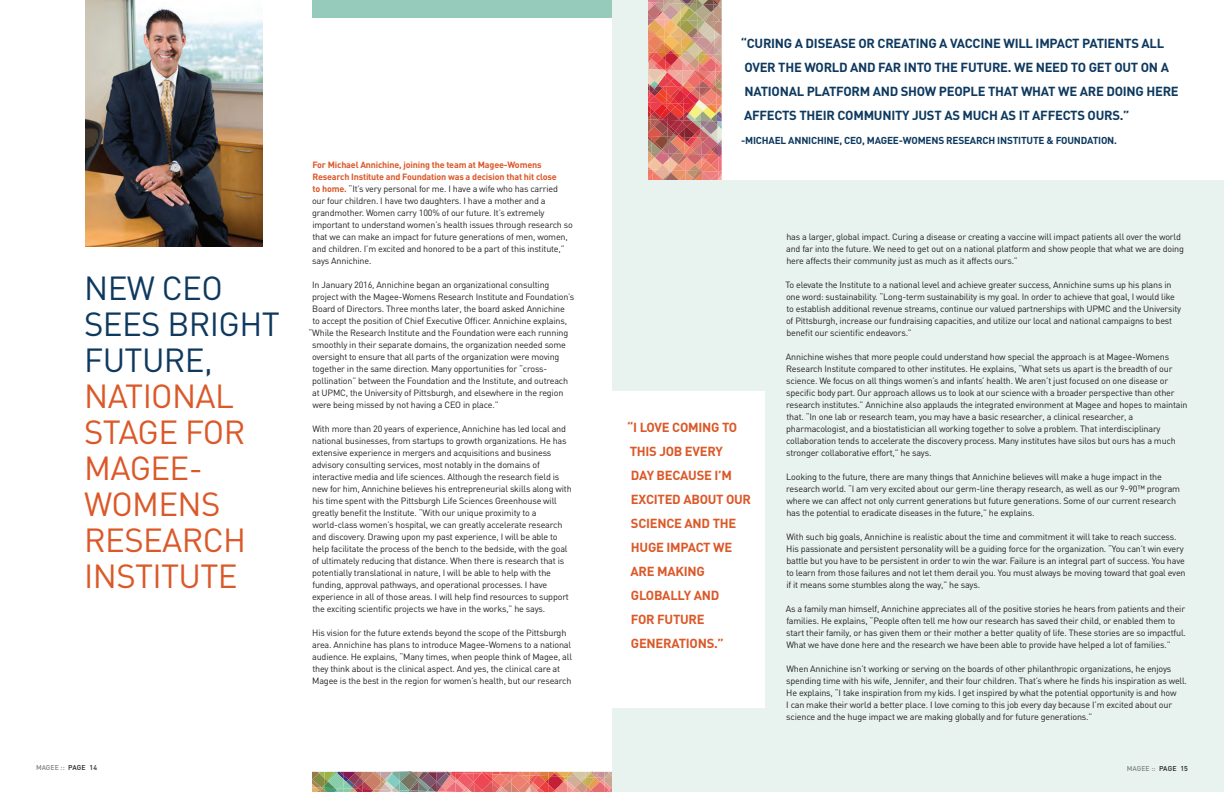
<style>
.page{position:relative;width:1224px;height:792px;background:#fff}
.page>*{position:absolute;margin:0;border:0;box-sizing:border-box;transform-origin:0 0}
.Body_Copy{font:33px/36px "DIN";letter-spacing:-.02em;color:#db5828}
.Body_Copy-2{font:700 13px/24px "DIN";letter-spacing:-.02em;color:#0e395f}
.Body_Copy-3{font:700 13px/24px "DIN";letter-spacing:-.02em;color:#db5828}
.Body_Copy-4{font:700 10px "DIN";letter-spacing:-.02em;color:#0e395f}
.Body_Copy-5{font:9px/12px "DIN";letter-spacing:-.02em;color:#231f20}
.t1{font:500 7px "DIN";color:#808285}
.s1{color:#0e395f}
.s2{font-weight:700;color:#db5828}
.s3{color:#231f20}
</style>
<div class="page">
<div style="left:612px;top:0;width:612px;height:792px;background:#e8f2ef"></div>
<div style="left:714px;top:0;width:510px;height:180px;background:#fff"></div>
<div style="left:612px;top:391px;width:153px;height:317px;background:#fff"></div>
<img style="left:85px;top:0;width:178px;height:246px">
<img style="left:648px;top:0;width:74px;height:180px">
<img style="left:312px;top:772px;width:300px;height:20px">
<div style="left:312px;top:0;width:300px;height:17px;background:#96caba"></div>
<p class="Body_Copy" style="left:84px;top:269px;width:197px"><span class="s1">NEW CEO<br>SEES BRIGHT<br>FUTURE,<br></span>NATIONAL<br>STAGE FOR<br>MAGEE-<br>WOMENS<br>RESEARCH<br>INSTITUTE</p>
<p class="Body_Copy-5" style="left:312px;top:159px;width:262px"><span class="s2">For Michael Annichine, joining the team at Magee-Womens Research Institute and Foundation was a decision that hit close<br>to home.</span> “It’s very personal for me. I have a wife who has carried our four children. I have two daughters. I have a mother and a grandmother. Women carry 100% of our future. It’s extremely important to understand women’s health issues through research so that we can make an impact for future generations of men, women, and children. I’m excited and honored to be a part of this institute,” says Annichine.</p>
<p class="Body_Copy-5" style="left:312px;top:279px;width:239px">In January 2016, Annichine began an organizational consulting</p>
<p class="Body_Copy-5" style="left:312px;top:291px;width:264px">project with the Magee-Womens Research Institute and Foundation’s</p>
<p class="Body_Copy-5" style="left:312px;top:303px;width:254px">Board of Directors. Three months later, the board asked Annichine</p>
<p class="Body_Copy-5" style="left:312px;top:315px;width:256px">to accept the position of Chief Executive Officer. Annichine explains,</p>
<p class="Body_Copy-5" style="left:309px;top:327px;width:261px">“While the Research Institute and the Foundation were each running</p>
<p class="Body_Copy-5" style="left:312px;top:339px;width:255px">smoothly in their separate domains, the organization needed some</p>
<p class="Body_Copy-5" style="left:312px;top:351px;width:249px">oversight to ensure that all parts of the organization were moving</p>
<p class="Body_Copy-5" style="left:312px;top:363px;width:236px">together in the same direction. Many opportunities for “cross-</p>
<p class="Body_Copy-5" style="left:312px;top:375px;width:258px">pollination” between the Foundation and the Institute, and outreach</p>
<p class="Body_Copy-5" style="left:312px;top:387px;width:253px">at UPMC, the University of Pittsburgh, and elsewhere in the region</p>
<p class="Body_Copy-5" style="left:312px;top:399px;width:188px">were being missed by not having a CEO in place.”</p>
<p class="Body_Copy-5" style="left:312px;top:423px;width:261px">With more than 20 years of experience, Annichine has led local and national businesses, from startups to growth organizations. He has extensive experience in mergers and acquisitions and business advisory consulting services, most notably in the domains of interactive media and life sciences. Although the research field is new for him, Annichine believes his entrepreneurial skills along with his time spent with the Pittsburgh Life Sciences Greenhouse will greatly benefit the Institute. “With our unique proximity to a world-class women’s hospital, we can greatly accelerate research and discovery. Drawing upon my past experience, I will be able to help facilitate the process of the bench to the bedside, with the goal of ultimately reducing that distance. When there is research that is potentially translational in nature, I will be able to help with the funding, approval pathways, and operational processes. I have experience in all of those areas. I will help find resources to support the exciting scientific projects we have in the works,” he says.</p>
<p class="Body_Copy-5" style="left:312px;top:626px;width:261px">His vision for the future extends beyond the scope of the Pittsburgh area. Annichine has plans to introduce Magee-Womens to a national audience. He explains, “Many times, when people think of Magee, all they think about is the clinical aspect. And yes, the clinical care at Magee is the best in the region for women’s health, but our research</p>
<p class="t1" style="left:36px;top:763px;width:63px">MAGEE :: <span class="s3">PAGE 14</span></p>
<p class="Body_Copy-2" style="left:741px;top:31px;width:439px">“CURING A DISEASE OR CREATING A VACCINE WILL IMPACT PATIENTS ALL OVER THE WORLD AND FAR INTO THE FUTURE. WE NEED TO GET OUT ON A NATIONAL PLATFORM AND SHOW PEOPLE THAT WHAT WE ARE DOING HERE AFFECTS THEIR COMMUNITY JUST AS MUCH AS IT AFFECTS OURS.”</p>
<p class="Body_Copy-4" style="left:741px;top:134px;width:377px">-MICHAEL ANNICHINE, CEO, MAGEE-WOMENS RESEARCH INSTITUTE &amp; FOUNDATION.</p>
<p class="Body_Copy-3" style="left:627px;top:415px;width:125px">“I LOVE COMING TO<br>THIS JOB EVERY<br>DAY BECAUSE I’M<br>EXCITED ABOUT OUR<br>SCIENCE AND THE<br>HUGE IMPACT WE<br>ARE MAKING<br>GLOBALLY AND<br>FOR FUTURE<br>GENERATIONS.”</p>
<p class="Body_Copy-5" style="left:786px;top:231px;width:399px">has a larger, global impact. Curing a disease or creating a vaccine will impact patients all over the world and far into the future. We need to get out on a national platform and show people that what we are doing here affects their community just as much as it affects ours.”</p>
<p class="Body_Copy-5" style="left:785px;top:279px;width:397px">To elevate the Institute to a national level and achieve greater success, Annichine sums up his plans in one word: sustainability. “Long-term sustainability is my goal. In order to achieve that goal, I would like to establish additional revenue streams, continue our valued partnerships with UPMC and the University of Pittsburgh, increase our fundraising capacities, and utilize our local and national campaigns to best benefit our scientific endeavors.”</p>
<p class="Body_Copy-5" style="left:786px;top:351px;width:403px">Annichine wishes that more people could understand how special the approach is at Magee-Womens Research Institute compared to other institutes. He explains, “What sets us apart is the breadth of our science. We focus on all things women’s and infants’ health. We aren’t just focused on one disease or specific body part. Our approach allows us to look at our science with a broader perspective than other research institutes.” Annichine also applauds the integrated environment at Magee and hopes to maintain that. “In one lab or research team, you may have a basic researcher, a clinical researcher, a pharmacologist, and a biostatistician all working together to solve a problem. That interdisciplinary collaboration tends to accelerate the discovery process. Many institutes have silos but ours has a much stronger collaborative effort,” he says.</p>
<p class="Body_Copy-5" style="left:786px;top:471px;width:395px">Looking to the future, there are many things that Annichine believes will make a huge impact in the research world. “I am very excited about our germ-line therapy research, as well as our 9-90™ program where we can affect not only current generations but future generations. Some of our current research has the potential to eradicate diseases in the future,” he explains.</p>
<p class="Body_Copy-5" style="left:786px;top:531px;width:401px">With such big goals, Annichine is realistic about the time and commitment it will take to reach success.<br>His passionate and persistent personality will be a guiding force for the organization. “You can’t win every battle but you have to be persistent in order to win the war. Failure is an integral part of success. You have to learn from those failures and not let them derail you. You must always be moving toward that goal even if it means some stumbles along the way,” he says.</p>
<p class="Body_Copy-5" style="left:786px;top:603px;width:402px">As a family man himself, Annichine appreciates all of the positive stories he hears from patients and their families. He explains, “People often tell me how our research has saved their child, or enabled them to start their family, or has given them or their mother a better quality of life. These stories are so impactful.<br>What we have done here and the research we have been able to provide have helped a lot of families.”</p>
<p class="Body_Copy-5" style="left:786px;top:663px;width:402px">When Annichine isn’t working or serving on the boards of other philanthropic organizations, he enjoys spending time with his wife, Jennifer, and their four children. That’s where he finds his inspiration as well.<br>He explains, “I take inspiration from my kids. I get inspired by what the potential opportunity is and how<br>I can make their world a better place. I love coming to this job every day because I’m excited about our science and the huge impact we are making globally and for future generations.”</p>
<p class="t1" style="left:1127px;top:764px;width:63px">MAGEE :: <span class="s3">PAGE 15</span></p>
</div>
